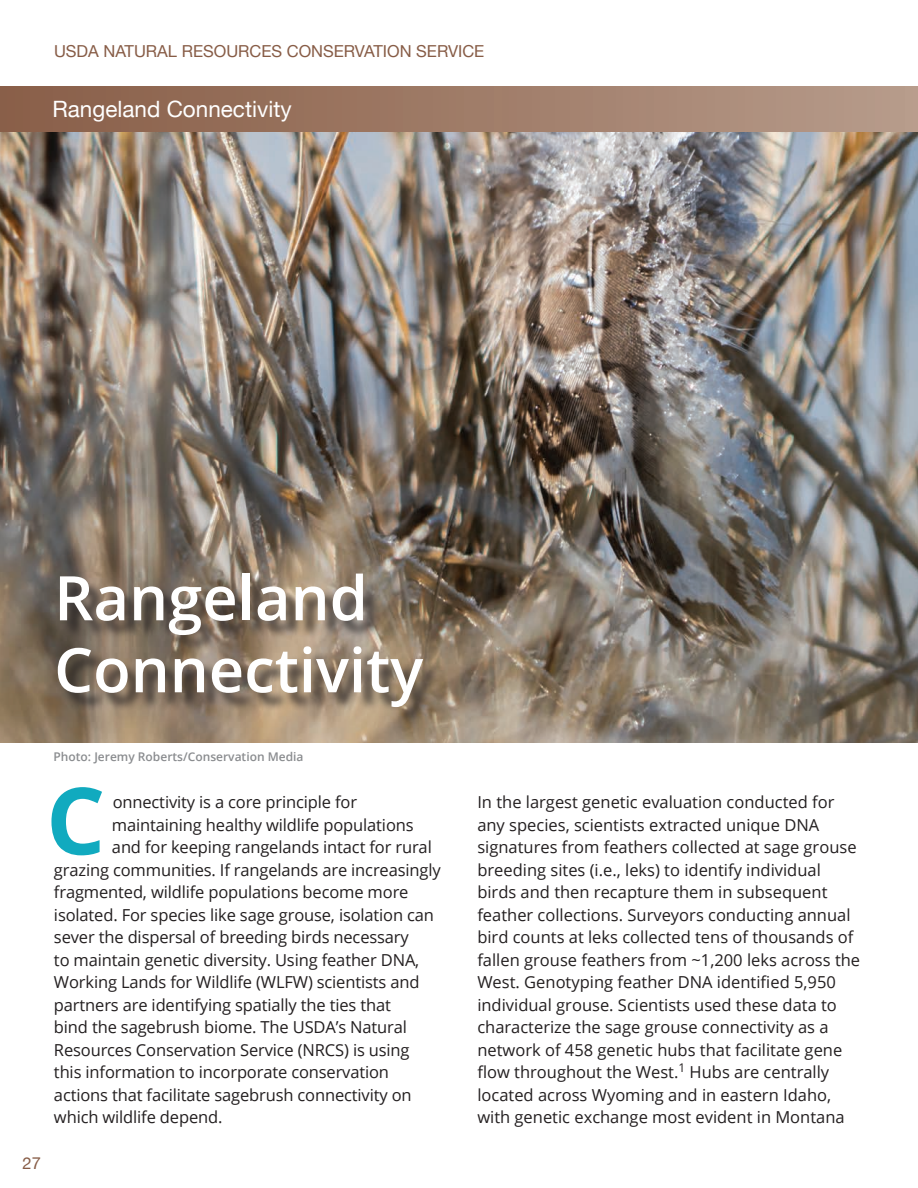
<style>
.page{position:relative;width:918px;height:1188px;background:#fff}
.page>*{position:absolute;margin:0;border:0;box-sizing:border-box;transform-origin:0 0}
.t1{font:700 93px "Open Sans";color:#11aabf}
.t2{font:600 61.5px "Open Sans";color:#fff}
.t3{font:22.5px "Helvetica Neue";color:#fff}
.t4{font:16.5px/22.5px "Open Sans";color:#231f20}
.t5{font:16.5px "Helvetica Neue";color:#875c46}
.t6{font:600 12px "Open Sans";color:#8a8c8f}
</style>
<div class="page">
<img style="left:0;top:132px;width:918px;height:611px">
<div style="left:60px;top:576px;width:381px;height:149px;background:#231f20;opacity:.75"></div>
<div style="left:0;top:86px;width:918px;height:46px;background:linear-gradient(to right,#885d46,#b79b8a)"></div>
<p class="t5" style="left:54px;top:39px;width:432px">USDA NATURAL RESOURCES CONSERVATION SERVICE</p>
<p class="t3" style="left:52px;top:93px;width:241px">Rangeland Connectivity</p>
<p class="t2" style="left:54px;top:556px;width:315px">Rangeland</p>
<p class="t2" style="left:54px;top:628px;width:371px">Connectivity</p>
<p class="t6" style="left:54px;top:748px;width:251px">Photo: Jeremy Roberts/Conservation Media</p>
<p class="t1" style="left:46px;top:755px;width:61px">C</p>
<p class="t4" style="left:113px;top:791px;width:246px">onnectivity is a core principle for</p>
<p class="t4" style="left:112px;top:813px;width:303px">maintaining healthy wildlife populations</p>
<p class="t4" style="left:54px;top:836px;width:388px;text-indent:58px">and for keeping rangelands intact for rural grazing communities. If rangelands are increasingly fragmented, wildlife populations become more isolated. For species like sage grouse, isolation can sever the dispersal of breeding birds necessary<br>to maintain genetic diversity. Using feather DNA, Working Lands for Wildlife (WLFW) scientists and partners are identifying spatially the ties that<br>bind the sagebrush biome. The USDA’s Natural Resources Conservation Service (NRCS) is using this information to incorporate conservation actions that facilitate sagebrush connectivity on which wildlife depend.</p>
<p class="t5" style="left:22px;top:1151px;width:20px">27</p>
<p class="t4" style="left:477px;top:791px;width:384px">In the largest genetic evaluation conducted for any species, scientists extracted unique DNA signatures from feathers collected at sage grouse breeding sites (i.e., leks) to identify individual birds and then recapture them in subsequent feather collections. Surveyors conducting annual bird counts at leks collected tens of thousands of fallen grouse feathers from ~1,200 leks across the West. Genotyping feather DNA identified 5,950 individual grouse. Scientists used these data to characterize the sage grouse connectivity as a network of 458 genetic hubs that facilitate gene flow throughout the West.<sup>1</sup> Hubs are centrally located across Wyoming and in eastern Idaho, with genetic exchange most evident in Montana</p>
</div>
